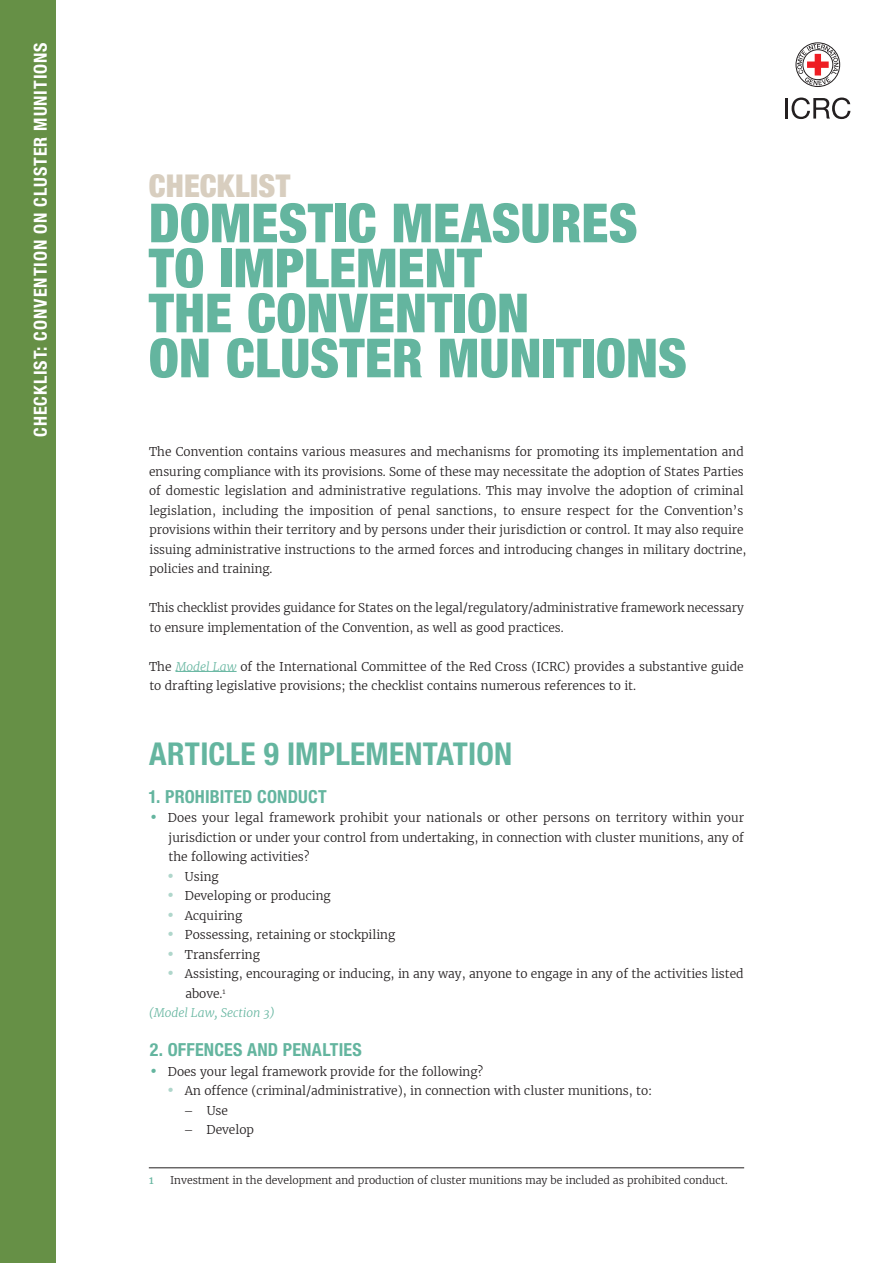
<style>
.page{position:relative;width:893px;height:1263px;background:#fff}
.page>*{position:absolute;margin:0;border:0;box-sizing:border-box;transform-origin:0 0}
.A4_Cover_title{font:900 condensed 54px/45px "Helvetica Neue LT Std";letter-spacing:.005em;color:#64b59f}
.A4_Title_2{font:700 condensed 31.5px "Helvetica Neue LT Std";letter-spacing:.005em;color:#64b59f}
.A4_Cover_title-2{font:900 condensed 31.5px "Helvetica Neue LT Std";letter-spacing:.005em;color:#d8cebf}
.Subtitle_1{font:700 condensed 18px "Helvetica Neue LT Std";letter-spacing:.01em;color:#64b59f}
.A4_Category{font:700 condensed 18px "Helvetica Neue LT Std";letter-spacing:.05em;color:#fff}
.Body_text{font:300 12px/19.5px "Merriweather";color:#231f20}
.Body_text-2{font:italic 300 12px "Merriweather";color:#64b59f}
.Footnote{font:300 10.5px "Merriweather";color:#231f20}
.Footnote-2{font:10.5px "Merriweather";color:#64b59f}
.s1{font-style:italic;color:#64b59f}
.s2{font-weight:900;font-size:15px;color:#64b59f}
.s3{font-weight:900;font-size:15px;color:#afd6cb}
</style>
<div class="page">
<hr style="left:175px;top:671px;width:62px;height:1px;background:#64b59f">
<hr style="left:149px;top:1167px;width:595px;height:1px;background:#231f20">
<div style="left:0;top:0;width:55px;height:1263px;background:#669046"></div>
<div style="left:796px;top:43px;width:44px;height:44px;border:1px solid #231f20;border-radius:50%"></div>
<svg style="left:797px;top:44px;width:41px;height:41px"></svg>
<hr style="left:785px;top:98px;width:3px;height:21px;background:#231f20">
<svg style="left:792px;top:98px;width:58px;height:21px"></svg>
<p class="A4_Category" style="left:29px;top:437px;width:395px;rotate:-90deg">CHECKLIST: CONVENTION ON CLUSTER MUNITIONS</p>
<p class="A4_Cover_title-2" style="left:149px;top:167px;width:143px">CHECKLIST</p>
<p class="A4_Cover_title" style="left:149px;top:200px;width:540px">DOMESTIC MEASURES<br>TO IMPLEMENT<br>THE CONVENTION<br>ON CLUSTER MUNITIONS</p>
<p class="Body_text" style="left:149px;top:442px;width:599px">The Convention contains various measures and mechanisms for promoting its implementation and ensuring compliance with its provisions. Some of these may necessitate the adoption of States Parties of domestic legislation and administrative regulations. This may involve the adoption of criminal legislation, including the imposition of penal sanctions, to ensure respect for the Convention’s provisions within their territory and by persons under their jurisdiction or control. It may also require issuing administrative instructions to the armed forces and introducing changes in military doctrine, policies and training.</p>
<p class="Body_text" style="left:149px;top:598px;width:596px">This checklist provides guidance for States on the legal/regulatory/administrative framework necessary to ensure implementation of the Convention, as well as good practices.</p>
<p class="Body_text" style="left:149px;top:656px;width:596px">The <span class="s1">Model Law</span> of the International Committee of the Red Cross (ICRC) provides a substantive guide to drafting legislative provisions; the checklist contains numerous references to it.</p>
<p class="A4_Title_2" style="left:149px;top:735px;width:365px">ARTICLE 9 IMPLEMENTATION</p>
<p class="Subtitle_1" style="left:148px;top:785px;width:180px">1. PROHIBITED CONDUCT</p>
<p class="Body_text" style="left:169px;top:808px;width:577px;text-align:justify;text-indent:-18px"><span class="s2">•</span> Does your legal framework prohibit your nationals or other persons on territory within your jurisdiction or under your control from undertaking, in connection with cluster munitions, any of the following activities?</p>
<p class="Body_text" style="left:167px;top:866px;width:53px"><span class="s3">•</span> Using</p>
<p class="Body_text" style="left:167px;top:886px;width:165px"><span class="s3">•</span> Developing or producing</p>
<p class="Body_text" style="left:167px;top:905px;width:76px"><span class="s3">•</span> Acquiring</p>
<p class="Body_text" style="left:167px;top:925px;width:229px"><span class="s3">•</span> Possessing, retaining or stockpiling</p>
<p class="Body_text" style="left:167px;top:944px;width:94px"><span class="s3">•</span> Transferring</p>
<p class="Body_text" style="left:185px;top:964px;width:560px;text-indent:-18px"><span class="s3">•</span> Assisting, encouraging or inducing, in any way, anyone to engage in any of the activities listed above.<sup>1</sup></p>
<p class="Body_text-2" style="left:149px;top:1005px;width:127px">(Model Law, Section 3)</p>
<p class="Subtitle_1" style="left:150px;top:1039px;width:214px">2. OFFENCES AND PENALTIES</p>
<p class="Body_text" style="left:150px;top:1061px;width:334px"><span class="s2">•</span> Does your legal framework provide for the following?</p>
<p class="Body_text" style="left:167px;top:1081px;width:487px"><span class="s3">•</span> An offence (criminal/administrative), in connection with cluster munitions, to:</p>
<p class="Body_text" style="left:184px;top:1100px;width:45px">– Use</p>
<p class="Body_text" style="left:184px;top:1120px;width:72px">– Develop</p>
<p class="Footnote-2" style="left:149px;top:1173px;width:6px">1</p>
<p class="Footnote" style="left:170px;top:1173px;width:559px">Investment in the development and production of cluster munitions may be included as prohibited conduct.</p>
</div>
